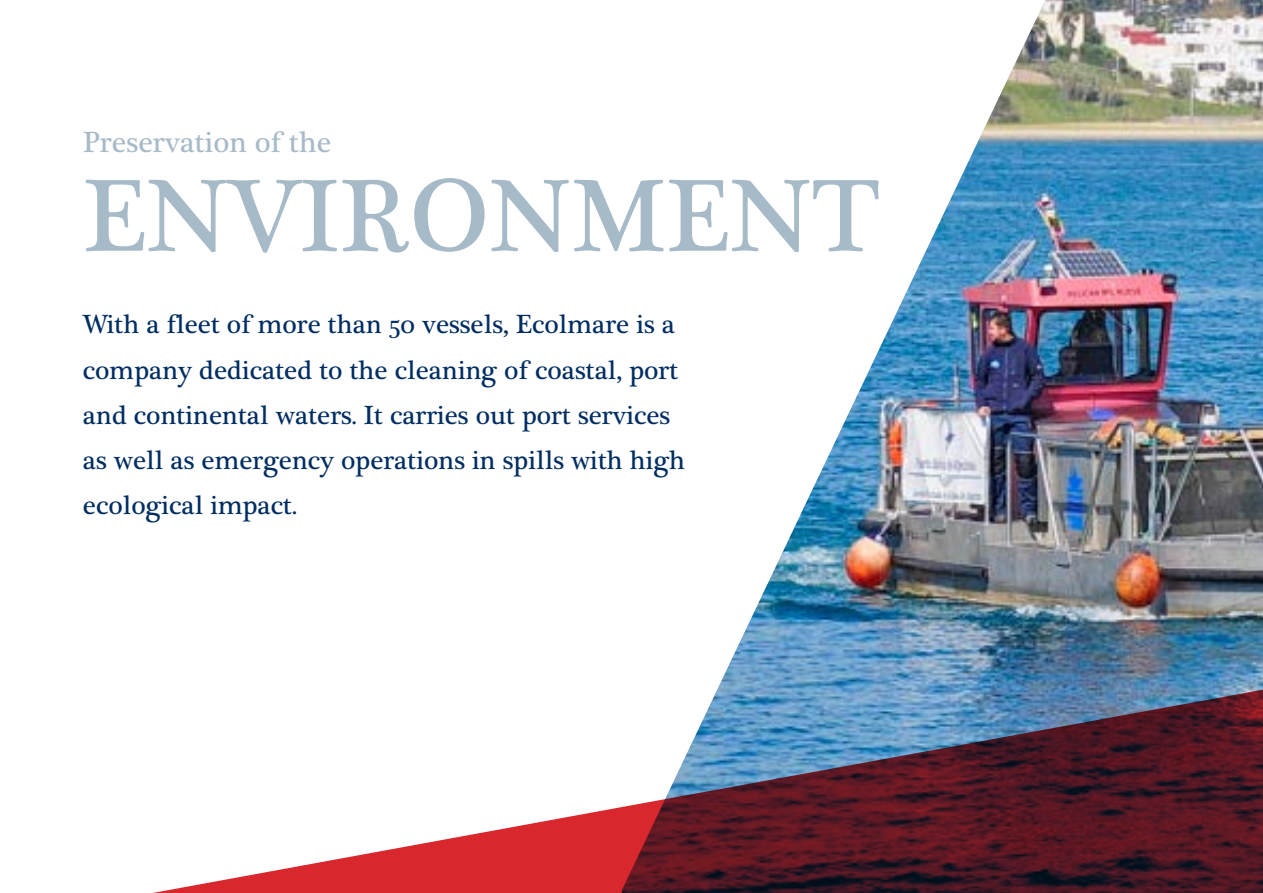
<style>
.page{position:relative;width:1263px;height:893px;background:#fff}
.page>*{position:absolute;margin:0;border:0;box-sizing:border-box;transform-origin:0 0}
.t1{font:105px "Plantagenet Cherokee";color:#a7bac8}
.t2{font:30px "Plantagenet Cherokee";color:#a7bac8}
.t3{font:27px/45px "Plantagenet Cherokee";color:#002d62}
</style>
<div class="page">
<img style="left:828px;top:0;width:435px;height:456px">
<img style="left:153px;top:456px;width:1110px;height:437px">
<p class="t2" style="left:83px;top:125px;width:250px">Preservation of the</p>
<h1 class="t1" style="left:83px;top:155px;width:765px">ENVIRONMENt</h1>
<p class="t3" style="left:83px;top:303px;width:604px">With a fleet of more than 50 vessels, Ecolmare is a company dedicated to the cleaning of coastal, port and continental waters. It carries out port services as well as emergency operations in spills with high ecological impact.</p>
</div>
